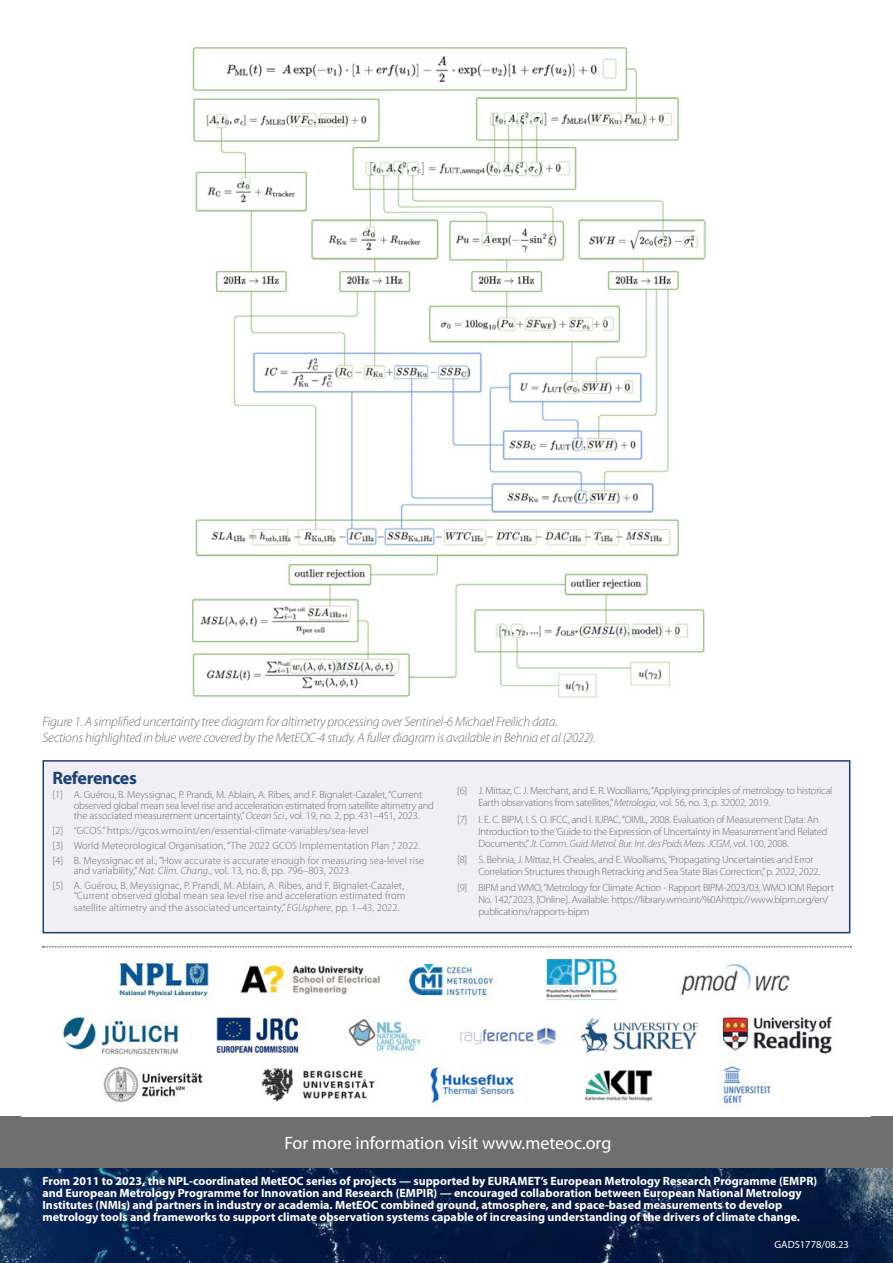
<style>
.page{position:relative;width:893px;height:1263px;background:#fff}
.page>*{position:absolute;margin:0;border:0;box-sizing:border-box;transform-origin:0 0}
.t1{font:18px "Myriad Pro";color:#fff}
.t2{font:700 18px "Myriad Pro";letter-spacing:-.02em;color:#1b4175}
.t3{font:italic 300 13.5px/16px "Myriad Pro";letter-spacing:-.02em;color:#706f6f}
.t4{font:700 12px/12px "Myriad Pro";color:#fff}
.t5{font:300 10.5px/12px "Myriad Pro";letter-spacing:-.02em;color:#706f6f}
.t6{font:300 10.5px/14.7px "Myriad Pro";letter-spacing:.01em;color:#706f6f}
.t7{font:10.5px "Myriad Pro";color:#fff}
.s1{font-style:italic}
</style>
<div class="page">
<img style="left:0;top:1167px;width:893px;height:96px">
<div style="left:0;top:1116px;width:893px;height:51px;background:#706f6f"></div>
<img style="left:63px;top:957px;width:769px;height:150px">
<svg style="left:43px;top:946px;width:808px;height:1px"></svg>
<img style="left:190px;top:47px;width:516px;height:651px">
<div style="left:43px;top:761px;width:807px;height:172px;background:#efeff5"></div>
<div style="left:43px;top:760px;width:807px;height:173px;border:2px solid #1b4175"></div>
<p class="t3" style="left:43px;top:714px;width:555px">Figure 1. A simplified uncertainty tree diagram for altimetry processing over Sentinel-6 Michael Freilich data.<br>Sections highlighted in blue were covered by the MetEOC-4 study. A fuller diagram is available in Behnia et al (2022).</p>
<h1 class="t2" style="left:53px;top:766px;width:86px">References</h1>
<p class="t5" style="left:74px;top:790px;width:362px;line-height:10.5px;text-indent:-21px">[1] A. Guérou, B. Meyssignac, P. Prandi, M. Ablain, A. Ribes, and F. Bignalet-Cazalet, “Current observed global mean sea level rise and acceleration estimated from satellite altimetry and the associated measurement uncertainty,” <span class="s1">Ocean Sci</span>., vol. 19, no. 2, pp. 431–451, 2023.</p>
<p class="t6" style="left:53px;top:823px;width:373px">[2] “GCOS.” https://gcos.wmo.int/en/essential-climate-variables/sea-level<br>[3] World Meteorological Organisation, “The 2022 GCOS Implementation Plan ,” 2022. [4] B. Meyssignac et al., “How accurate is accurate enough for measuring sea-level rise</p>
<p class="t6" style="left:53px;top:863px;width:353px;text-indent:21px">and variability,” <span class="s1">Nat. Clim. Chang.</span>, vol. 13, no. 8, pp. 796–803, 2023.<br>[5] A. Guérou, B. Meyssignac, P. Prandi, M. Ablain, A. Ribes, and F. Bignalet-Cazalet,</p>
<p class="t6" style="left:74px;top:890px;width:333px;line-height:12px">“Current observed global mean sea level rise and acceleration estimated from satellite altimetry and the associated uncertainty,” <span class="s1">EGUsphere</span>, pp. 1–43, 2022.</p>
<p class="t5" style="left:478px;top:785px;width:356px;text-indent:-21px">[6] J. Mittaz, C. J. Merchant, and E. R. Woolliams, “Applying principles of metrology to historical<br>Earth observations from satellites,” <span class="s1">Metrologia</span>, vol. 56, no. 3, p. 32002, 2019.</p>
<p class="t5" style="left:478px;top:813px;width:351px;text-indent:-21px">[7] I. E. C. BIPM, I. S. O. IFCC, and I. IUPAC, “OIML, 2008. Evaluation of Measurement Data: An<br>Introduction to the ‘Guide to the Expression of Uncertainty in Measurement’and Related<br>Documents,” <span class="s1">Jt. Comm. Guid. Metrol. Bur. Int. des Poids Meas. JCGM</span>, vol. 100, 2008.</p>
<p class="t5" style="left:478px;top:853px;width:343px;text-indent:-21px">[8] S. Behnia, J. Mittaz, H. Cheales, and E. Woolliams, “Propagating Uncertainties and Error<br>Correlation Structures through Retracking and Sea State Bias Correction,” p. 2022, 2022.</p>
<p class="t5" style="left:478px;top:882px;width:357px;text-indent:-21px">[9] BIPM and WMO, “Metrology for Climate Action - Rapport BIPM-2023/03, WMO IOM Report<br>No. 142,” 2023, [Online]. Available: https://library.wmo.int/%0Ahttps://www.bipm.org/en/ publications/rapports-bipm</p>
<h1 class="t1" style="left:284px;top:1131px;width:329px">For more information visit www.meteoc.org</h1>
<p class="t4" style="left:43px;top:1174px;width:776px">From 2011 to 2023, the NPL-coordinated MetEOC series of projects — supported by EURAMET’s European Metrology Research Programme (EMPR) and European Metrology Programme for Innovation and Research (EMPIR) — encouraged collaboration between European National Metrology Institutes (NMIs) and partners in industry or academia. MetEOC combined ground, atmosphere, and space-based measurements to develop metrology tools and frameworks to support climate observation systems capable of increasing understanding of the drivers of climate change.</p>
<p class="t7" style="left:774px;top:1238px;width:76px">GADS1778/08.23</p>
</div>
